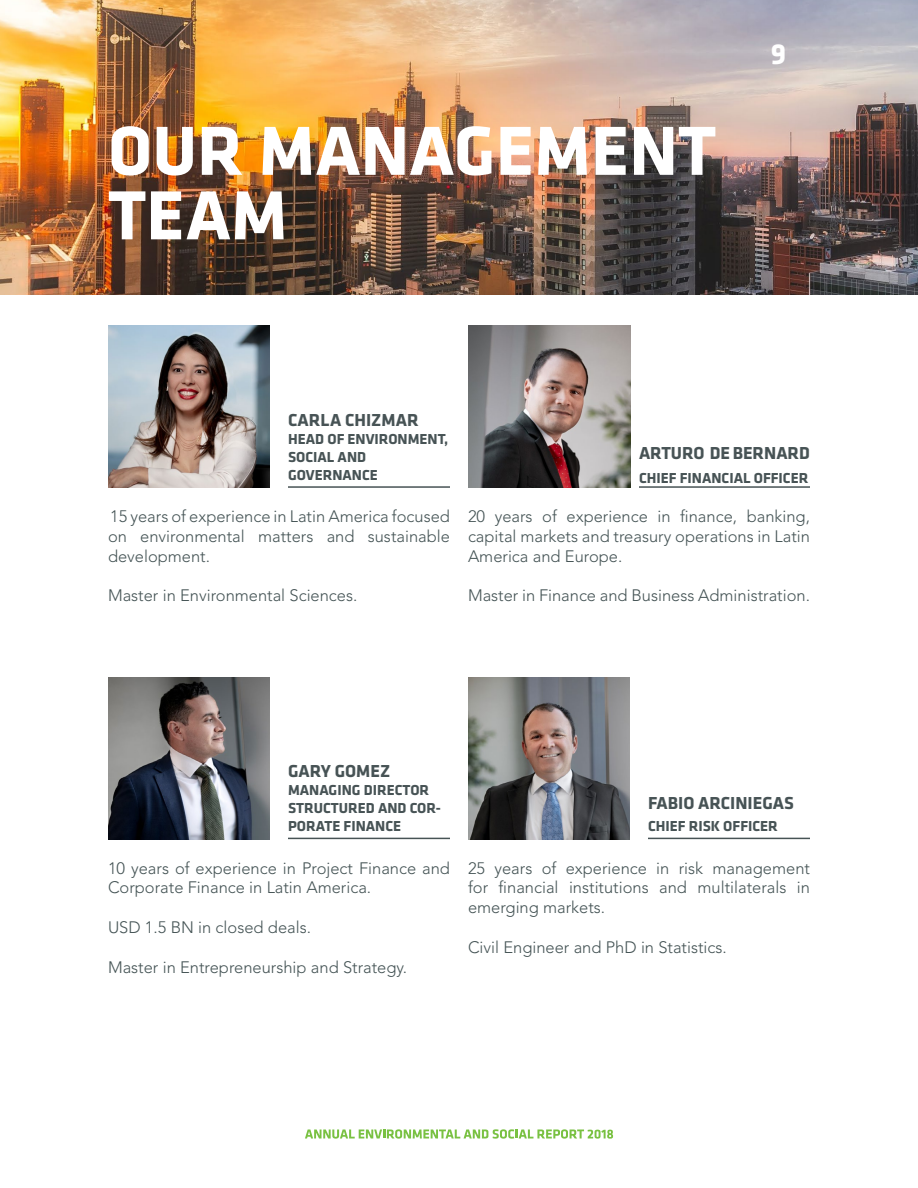
<style>
.page{position:relative;width:918px;height:1188px;background:#fff}
.page>*{position:absolute;margin:0;border:0;box-sizing:border-box;transform-origin:0 0}
.Título_de_capítulo{font:700 72px "Klavika";color:#fff}
.t1{font:700 30px "Klavika";color:#fff}
.Título_de_capítulo-2{font:700 18px "Klavika";color:#475355}
.Título_de_capítulo-3{font:300 16.5px/19.8px "Avenir LT Std";color:#455455;text-align:justify}
.cuerpo_texto{font:300 16.5px/19.8px "Avenir LT Std";color:#455455}
.Título_de_capítulo-4{font:700 15px/18px "Klavika";color:#475355}
</style>
<div class="page">
<img style="left:0;top:0;width:918px;height:294px">
<svg style="left:305px;top:1129px;width:308px;height:10px"></svg>
<img style="left:108px;top:677px;width:162px;height:162px">
<img style="left:468px;top:326px;width:162px;height:162px">
<img style="left:468px;top:677px;width:162px;height:162px">
<hr style="left:639px;top:486px;width:171px;height:2px;background:#475355">
<hr style="left:288px;top:838px;width:162px;height:1px;background:#475355">
<hr style="left:648px;top:838px;width:162px;height:1px;background:#475355">
<img style="left:108px;top:326px;width:162px;height:162px">
<hr style="left:288px;top:486px;width:162px;height:2px;background:#475355">
<p class="Título_de_capítulo" style="left:108px;top:112px;width:610px">OUR MANAGEMENT</p>
<p class="Título_de_capítulo" style="left:108px;top:176px;width:181px">TEAM</p>
<h2 class="t1" style="left:771px;top:37px;width:17px">9</h2>
<p class="Título_de_capítulo-2" style="left:288px;top:410px;width:132px">CARLA CHIZMAR</p>
<p class="Título_de_capítulo-4" style="left:288px;top:430px;width:162px">HEAD OF ENVIRONMENT,<br>SOCIAL AND</p>
<p class="Título_de_capítulo-4" style="left:288px;top:466px;width:91px">GOVERNANCE</p>
<p class="Título_de_capítulo-3" style="left:108px;top:507px;width:344px">15 years of experience in Latin America focused on environmental matters and sustainable development.</p>
<p class="cuerpo_texto" style="left:108px;top:586px;width:251px">Master in Environmental Sciences.</p>
<p class="Título_de_capítulo-2" style="left:639px;top:443px;width:172px">ARTURO DE BERNARD</p>
<p class="Título_de_capítulo-4" style="left:639px;top:469px;width:171px">CHIEF FINANCIAL OFFICER</p>
<p class="Título_de_capítulo-3" style="left:468px;top:507px;width:344px">20 years of experience in finance, banking, capital markets and treasury operations in Latin America and Europe.</p>
<p class="Título_de_capítulo-3" style="left:468px;top:586px;width:343px">Master in Finance and Business Administration.</p>
<p class="Título_de_capítulo-2" style="left:288px;top:762px;width:104px">GARY GOMEZ</p>
<p class="Título_de_capítulo-4" style="left:288px;top:782px;width:154px">MANAGING DIRECTOR<br>STRUCTURED AND COR-<br>PORATE FINANCE</p>
<p class="cuerpo_texto" style="left:108px;top:858px;width:343px">10 years of experience in Project Finance and<br>Corporate Finance in Latin America.</p>
<p class="cuerpo_texto" style="left:108px;top:917px;width:205px">USD 1.5 BN in closed deals.</p>
<p class="cuerpo_texto" style="left:108px;top:957px;width:300px">Master in Entrepreneurship and Strategy.</p>
<p class="Título_de_capítulo-2" style="left:648px;top:793px;width:148px">FABIO ARCINIEGAS</p>
<p class="Título_de_capítulo-4" style="left:648px;top:817px;width:131px">CHIEF RISK OFFICER</p>
<p class="Título_de_capítulo-3" style="left:468px;top:858px;width:344px">25 years of experience in risk management for financial institutions and multilaterals in emerging markets.</p>
<p class="Título_de_capítulo-3" style="left:468px;top:937px;width:260px">Civil Engineer and PhD in Statistics.</p>
</div>
